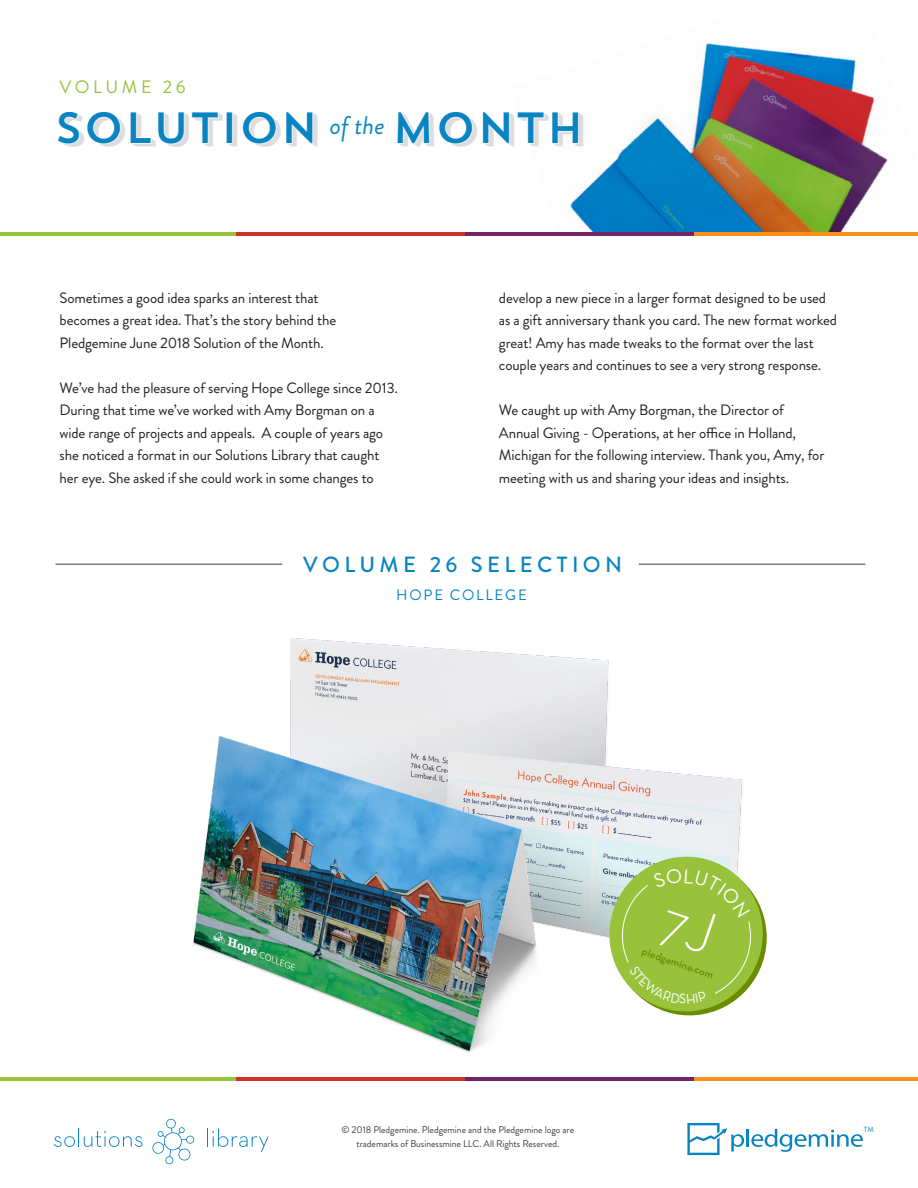
<style>
.page{position:relative;width:918px;height:1188px;background:#fff}
.page>*{position:absolute;margin:0;border:0;box-sizing:border-box;transform-origin:0 0}
.t1{font:43.5px "Trend Sans One";color:#0984c2}
.t2{font:italic 25.5px "Brandon Grotesque";color:#0984c2}
.t3{font:500 21.9px "Brandon Grotesque";letter-spacing:.2em;color:#0984c2}
.t4{font:18px "Brandon Grotesque";letter-spacing:.2em;color:#98c23c}
.t5{font:15px/22.5px "Brandon Grotesque";letter-spacing:-.01em;color:#231f20}
.t6{font:15px "Brandon Grotesque";letter-spacing:.12em;color:#0984c2}
.t7{font:600 10.8px "Neutraface Text";color:#6c8c00}
.t8{font:9.75px/13.5px "Brandon Grotesque";letter-spacing:-.005em;color:#414142;text-align:center}
.t9{font:7.5px "Brandon Grotesque";color:#0984c2}
</style>
<div class="page">
<img style="left:511px;top:43px;width:407px;height:190px">
<hr style="left:694px;top:233px;width:224px;height:3px;background:#f7911f">
<hr style="left:694px;top:1077px;width:224px;height:4px;background:#f7911f">
<hr style="left:0;top:233px;width:236px;height:3px;background:#98c23c">
<hr style="left:0;top:1077px;width:236px;height:4px;background:#98c23c">
<hr style="left:236px;top:233px;width:229px;height:3px;background:#cc332b">
<hr style="left:236px;top:1077px;width:229px;height:4px;background:#cc332b">
<hr style="left:465px;top:233px;width:229px;height:3px;background:#732469">
<hr style="left:465px;top:1077px;width:229px;height:4px;background:#732469">
<svg style="left:54px;top:1129px;width:88px;height:18px"></svg>
<svg style="left:207px;top:1129px;width:62px;height:23px"></svg>
<svg style="left:152px;top:1119px;width:42px;height:45px"></svg>
<hr style="left:746px;top:1129px;width:3px;height:18px;background:#0984c2">
<svg style="left:751px;top:1129px;width:112px;height:23px"></svg>
<svg style="left:687px;top:1123px;width:57px;height:32px"></svg>
<hr style="left:56px;top:563px;width:226px;height:2px;background:#7a7c81">
<hr style="left:639px;top:563px;width:227px;height:2px;background:#7a7c81">
<img style="left:193px;top:638px;width:550px;height:415px">
<svg style="left:600px;top:847px;width:167px;height:178px"></svg>
<p class="t4" style="left:59px;top:74px;width:128px">VOLUME 26</p>
<h1 class="t1" style="left:54px;top:100px;width:266px">SOLUTION</h1>
<h1 class="t1" style="left:392px;top:100px;width:194px">MONTH</h1>
<h2 class="t2" style="left:330px;top:107px;width:56px">of the</h2>
<p class="t5" style="left:60px;top:287px;width:278px">Sometimes a good idea sparks an interest that becomes a great idea. That’s the story behind the<br>Pledgemine June 2018 Solution of the Month.</p>
<p class="t5" style="left:60px;top:377px;width:340px">We’ve had the pleasure of serving Hope College since 2013.<br>During that time we’ve worked with Amy Borgman on a wide range of projects and appeals. A couple of years ago she noticed a format in our Solutions Library that caught her eye. She asked if she could work in some changes to</p>
<p class="t5" style="left:499px;top:287px;width:340px">develop a new piece in a larger format designed to be used as a gift anniversary thank you card. The new format worked great! Amy has made tweaks to the format over the last couple years and continues to see a very strong response.</p>
<p class="t5" style="left:499px;top:399px;width:327px">We caught up with Amy Borgman, the Director of Annual Giving - Operations, at her office in Holland, Michigan for the following interview. Thank you, Amy, for meeting with us and sharing your ideas and insights.</p>
<h3 class="t3" style="left:303px;top:550px;width:320px">VOLUME 26 SELECTION</h3>
<p class="t6" style="left:396px;top:584px;width:132px">HOPE COLLEGE</p>
<p class="t8" style="left:341px;top:1123px;width:234px">© 2018 Pledgemine. Pledgemine and the Pledgemine logo are trademarks of Businessmine LLC. All Rights Reserved.</p>
<p class="t7" style="left:645px;top:944px;width:76px;rotate:19deg">pledgemine.com</p>
<p class="t9" style="left:864px;top:1124px;width:11px">TM</p>
</div>
